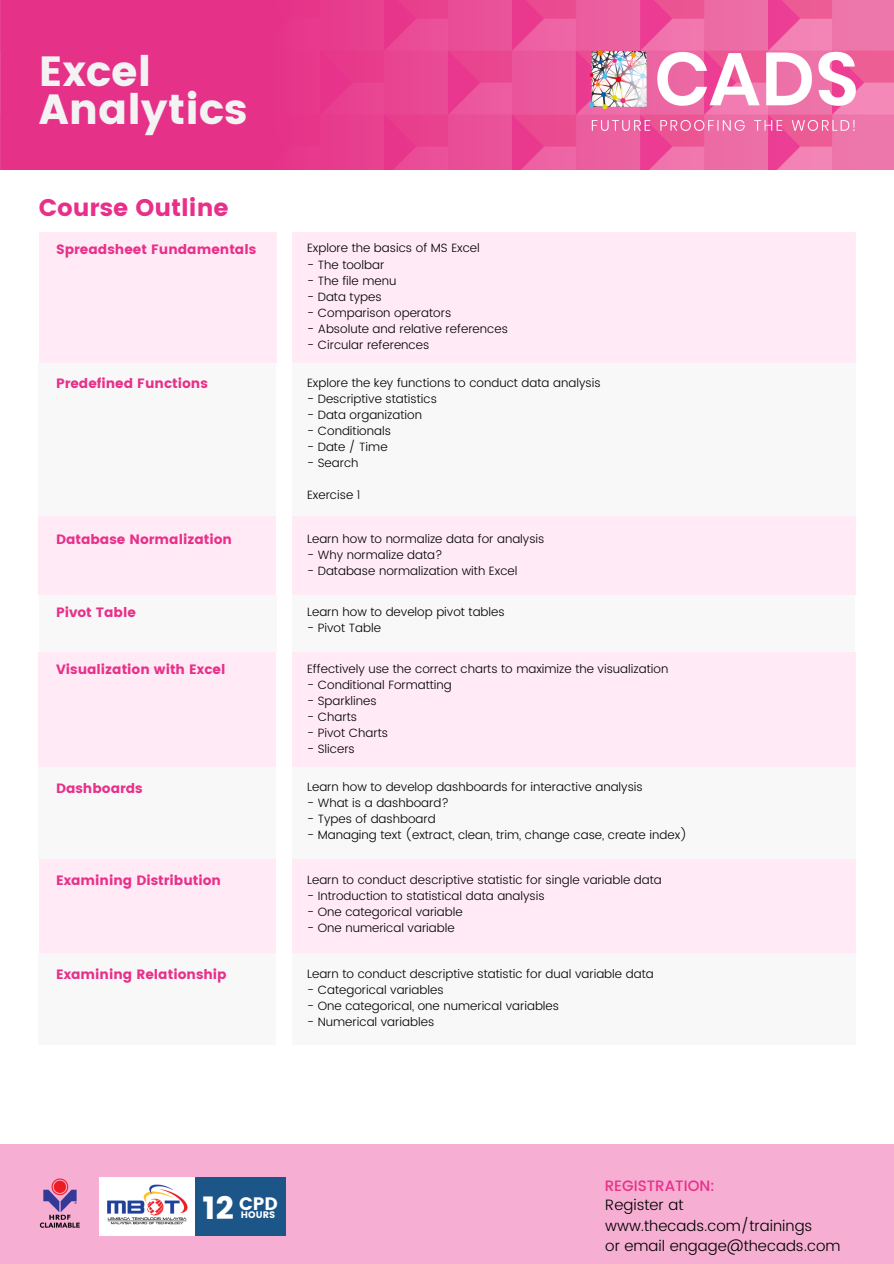
<style>
.page{position:relative;width:894px;height:1264px;background:#fff}
.page>*{position:absolute;margin:0;border:0;box-sizing:border-box;transform-origin:0 0}
.t1{font:42px "Poppins";color:#f3f3f4}
.t2{font:31.65px "Poppins";color:#fff}
.t3{font:24px "Poppins";color:#e8308a}
.t4{font:18px "Poppins";color:#fff}
.t5{font:300 15px/20.2px "Poppins";color:#000}
.t6{font:500 15px "Poppins";color:#e8308a}
.t7{font:13.5px "Poppins";color:#e8308a}
.t8{font:300 12px "Poppins";color:#000}
.t9{font:9.45px "Poppins";color:#fff}
</style>
<div class="page">
<img style="left:0;top:0;width:893px;height:170px">
<img style="left:589px;top:50px;width:265px;height:80px">
<div style="left:39px;top:232px;width:237px;height:130px;background:#ffeaf5"></div>
<div style="left:292px;top:232px;width:563px;height:130px;background:#ffeaf5"></div>
<div style="left:39px;top:362px;width:237px;height:154px;background:#f8f8f8"></div>
<div style="left:292px;top:362px;width:563px;height:154px;background:#f8f8f8"></div>
<div style="left:0;top:1144px;width:893px;height:119px;background:#f6afd2"></div>
<div style="left:99px;top:1177px;width:170px;height:58px;background:#fff"></div>
<div style="left:195px;top:1177px;width:91px;height:58px;background:#1c5689"></div>
<img style="left:107px;top:1184px;width:80px;height:52px">
<img style="left:39px;top:1178px;width:41px;height:50px">
<div style="left:39px;top:516px;width:237px;height:79px;background:#ffeaf5"></div>
<div style="left:292px;top:516px;width:563px;height:79px;background:#ffeaf5"></div>
<div style="left:39px;top:595px;width:237px;height:56px;background:#f8f8f8"></div>
<div style="left:292px;top:595px;width:562px;height:56px;background:#f8f8f8"></div>
<div style="left:39px;top:651px;width:237px;height:116px;background:#ffeaf5"></div>
<div style="left:292px;top:651px;width:563px;height:116px;background:#ffeaf5"></div>
<div style="left:39px;top:767px;width:237px;height:92px;background:#f8f8f8"></div>
<div style="left:292px;top:767px;width:563px;height:92px;background:#f8f8f8"></div>
<div style="left:39px;top:859px;width:237px;height:93px;background:#ffeaf5"></div>
<div style="left:292px;top:859px;width:563px;height:93px;background:#ffeaf5"></div>
<div style="left:39px;top:952px;width:237px;height:92px;background:#f8f8f8"></div>
<div style="left:292px;top:952px;width:563px;height:92px;background:#f8f8f8"></div>
<p class="t1" style="left:39px;top:47px;width:114px">Excel</p>
<p class="t1" style="left:39px;top:85px;width:210px">Analytics</p>
<p class="t3" style="left:39px;top:194px;width:191px">Course Outline</p>
<p class="t7" style="left:56px;top:241px;width:202px">Spreadsheet Fundamentals</p>
<p class="t8" style="left:307px;top:241px;width:174px">Explore the basics of MS Excel</p>
<p class="t8" style="left:307px;top:257px;width:79px">- The toolbar</p>
<p class="t8" style="left:307px;top:273px;width:91px">- The file menu</p>
<p class="t8" style="left:307px;top:289px;width:76px">- Data types</p>
<p class="t8" style="left:307px;top:305px;width:146px">- Comparison operators</p>
<p class="t8" style="left:307px;top:321px;width:202px">- Absolute and relative references</p>
<p class="t8" style="left:307px;top:337px;width:124px">- Circular references</p>
<p class="t7" style="left:56px;top:375px;width:153px">Predefined Functions</p>
<p class="t8" style="left:307px;top:375px;width:295px">Explore the key functions to conduct data analysis</p>
<p class="t8" style="left:307px;top:391px;width:131px">- Descriptive statistics</p>
<p class="t8" style="left:307px;top:407px;width:116px">- Data organization</p>
<p class="t8" style="left:307px;top:423px;width:85px">- Conditionals</p>
<p class="t8" style="left:307px;top:439px;width:82px">- Date / Time</p>
<p class="t8" style="left:307px;top:455px;width:53px">- Search</p>
<p class="t8" style="left:307px;top:487px;width:55px">Exercise 1</p>
<p class="t7" style="left:56px;top:531px;width:177px">Database Normalization</p>
<p class="t8" style="left:307px;top:531px;width:239px">Learn how to normalize data for analysis</p>
<p class="t8" style="left:307px;top:547px;width:137px">- Why normalize data?</p>
<p class="t8" style="left:307px;top:563px;width:212px">- Database normalization with Excel</p>
<p class="t7" style="left:56px;top:605px;width:81px">Pivot Table</p>
<p class="t8" style="left:307px;top:604px;width:199px">Learn how to develop pivot tables</p>
<p class="t8" style="left:307px;top:620px;width:75px">- Pivot Table</p>
<p class="t8" style="left:307px;top:661px;width:362px">Effectively use the correct charts to maximize the visualization</p>
<p class="t8" style="left:307px;top:677px;width:146px">- Conditional Formatting</p>
<p class="t8" style="left:307px;top:693px;width:71px">- Sparklines</p>
<p class="t8" style="left:307px;top:709px;width:51px">- Charts</p>
<p class="t8" style="left:307px;top:725px;width:82px">- Pivot Charts</p>
<p class="t8" style="left:307px;top:741px;width:49px">- Slicers</p>
<p class="t7" style="left:56px;top:661px;width:171px">Visualization with Excel</p>
<p class="t7" style="left:56px;top:780px;width:88px">Dashboards</p>
<p class="t8" style="left:307px;top:780px;width:337px">Learn how to develop dashboards for interactive analysis</p>
<p class="t8" style="left:307px;top:796px;width:143px">- What is a dashboard?</p>
<p class="t8" style="left:307px;top:812px;width:130px">- Types of dashboard</p>
<p class="t8" style="left:307px;top:828px;width:381px">- Managing text (extract, clean, trim, change case, create index)</p>
<p class="t8" style="left:307px;top:872px;width:356px">Learn to conduct descriptive statistic for single variable data</p>
<p class="t8" style="left:307px;top:888px;width:239px">- Introduction to statistical data analysis</p>
<p class="t8" style="left:307px;top:904px;width:157px">- One categorical variable</p>
<p class="t8" style="left:307px;top:920px;width:149px">- One numerical variable</p>
<p class="t7" style="left:56px;top:872px;width:166px">Examining Distribution</p>
<p class="t7" style="left:56px;top:966px;width:172px">Examining Relationship</p>
<p class="t8" style="left:307px;top:966px;width:348px">Learn to conduct descriptive statistic for dual variable data</p>
<p class="t8" style="left:307px;top:982px;width:138px">- Categorical variables</p>
<p class="t8" style="left:307px;top:998px;width:253px">- One categorical, one numerical variables</p>
<p class="t8" style="left:307px;top:1014px;width:129px">- Numerical variables</p>
<p class="t2" style="left:202px;top:1189px;width:33px">12</p>
<p class="t4" style="left:239px;top:1192px;width:40px">CPD</p>
<p class="t9" style="left:241px;top:1209px;width:36px">HOURS</p>
<p class="t6" style="left:604px;top:1177px;width:111px">REGISTRATION:</p>
<p class="t5" style="left:605px;top:1195px;width:208px">Register at www.thecads.com/trainings</p>
<p class="t5" style="left:605px;top:1235px;width:237px">or email engage@thecads.com</p>
</div>
